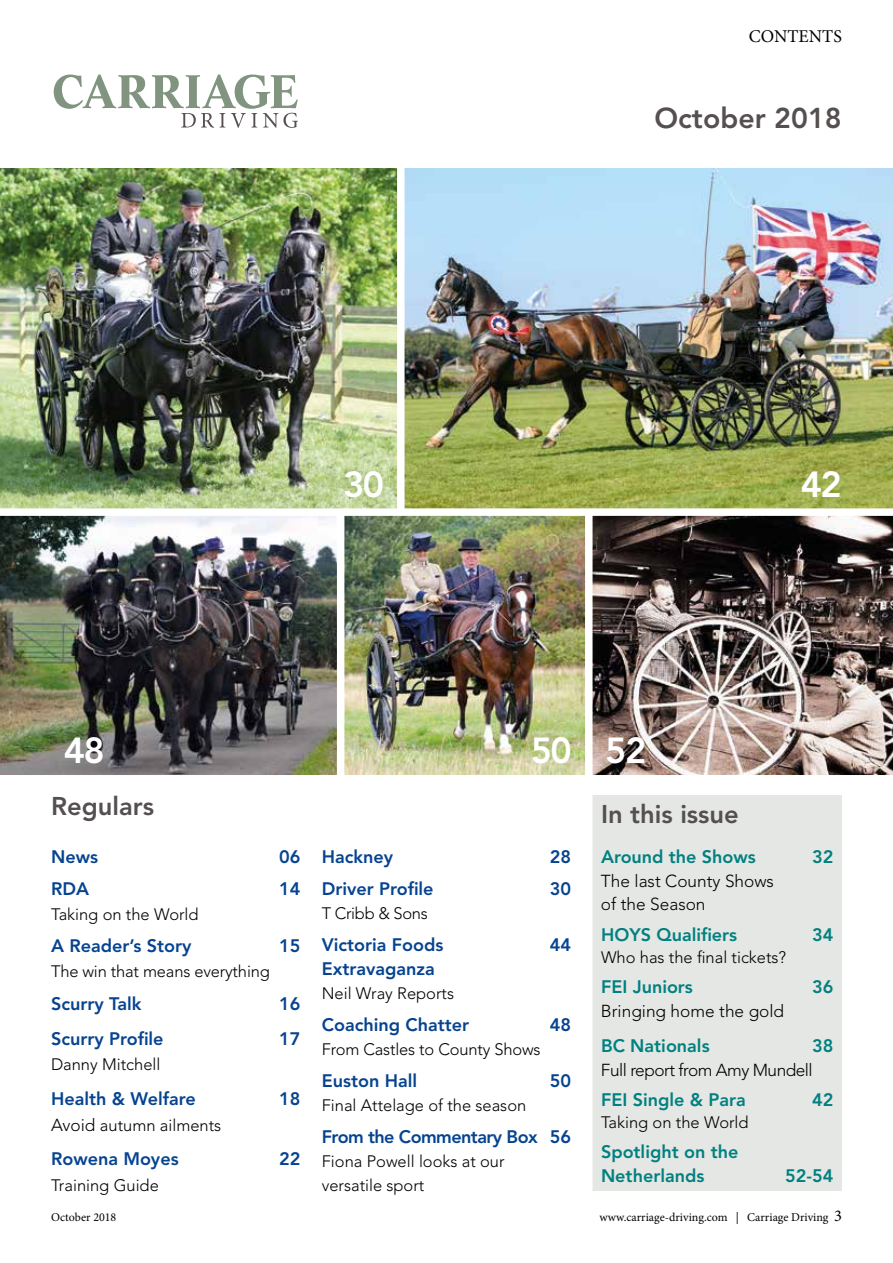
<style>
.page{position:relative;width:893px;height:1263px;background:#fff}
.page>*{position:absolute;margin:0;border:0;box-sizing:border-box;transform-origin:0 0}
.t1{font:800 36px "Avenir LT Std";letter-spacing:-.04em;color:#fff}
.t2{font:800 28.5px "Avenir LT Std";color:#554f50}
.t3{font:800 25.5px "Avenir LT Std";color:#554f50}
.t4{font:800 18px "Avenir LT Std";color:#064390}
.t5{font:800 18px/23.9px "Avenir LT Std";color:#008080}
.t6{font:800 18px "Avenir LT Std";letter-spacing:-.03em;color:#064390}
.t7{font:18px "Minion Pro";color:#000}
.t8{font:300 17.25px/23.7px "Avenir LT Std";color:#000}
.t9{font:300 17.25px "Avenir LT Std";letter-spacing:-.03em;color:#000}
.t10{font:300 16.5px/24px "Avenir LT Std";color:#000}
.t11{font:300 16.5px "Avenir LT Std";letter-spacing:-.02em;color:#000}
.t12{font:12px "Minion Pro";color:#000}
.s1{font-size:17.25px}
.s2{font-size:16.5px}
</style>
<div class="page">
<svg style="left:54px;top:75px;width:244px;height:53px"></svg>
<div style="left:592px;top:795px;width:250px;height:61px;background:#e4e7e3"></div>
<div style="left:592px;top:849px;width:250px;height:342px;background:#e4e7e3"></div>
<img style="left:592px;top:516px;width:301px;height:259px">
<img style="left:0;top:516px;width:337px;height:259px">
<img style="left:0;top:169px;width:397px;height:339px">
<img style="left:344px;top:516px;width:241px;height:259px">
<img style="left:405px;top:169px;width:488px;height:339px">
<p class="t7" style="left:749px;top:24px;width:95px">CONTENTS</p>
<h2 class="t2" style="left:654px;top:101px;width:189px">October 2018</h2>
<h1 class="t1" style="left:343px;top:463px;width:43px">30</h1>
<h1 class="t1" style="left:64px;top:729px;width:43px">48</h1>
<h1 class="t1" style="left:531px;top:729px;width:117px">50 52</h1>
<h1 class="t1" style="left:801px;top:463px;width:43px">42</h1>
<h3 class="t3" style="left:51px;top:791px;width:104px">Regulars</h3>
<h3 class="t3" style="left:601px;top:799px;width:139px">In this issue</h3>
<p class="t5" style="left:601px;top:845px;width:156px">Around the Shows</p>
<p class="t5" style="left:812px;top:845px;width:23px">32</p>
<p class="t8" style="left:601px;top:869px;width:174px">The last County Shows of the Season</p>
<p class="t5" style="left:601px;top:922px;width:138px">HOYS Qualifiers</p>
<p class="t5" style="left:812px;top:922px;width:23px">34</p>
<p class="t10" style="left:601px;top:945px;width:187px">Who has the final tickets?</p>
<p class="t5" style="left:601px;top:975px;width:93px">FEI Juniors</p>
<p class="t5" style="left:812px;top:975px;width:23px">36</p>
<p class="t8" style="left:601px;top:999px;width:185px">Bringing home the gold</p>
<p class="t5" style="left:601px;top:1033px;width:110px">BC Nationals</p>
<p class="t5" style="left:812px;top:1033px;width:23px">38</p>
<p class="t9" style="left:601px;top:1059px;width:213px">Full report from Amy Mundell</p>
<p class="t5" style="left:601px;top:1087px;width:146px">FEI Single &amp; Para</p>
<p class="t5" style="left:812px;top:1087px;width:23px">42</p>
<p class="t10" style="left:601px;top:1110px;width:149px">Taking on the World</p>
<p class="t5" style="left:601px;top:1140px;width:139px">Spotlight on the<br>Netherlands</p>
<p class="t4" style="left:322px;top:846px;width:73px">Hackney</p>
<p class="t4" style="left:550px;top:846px;width:23px">28</p>
<p class="t4" style="left:322px;top:878px;width:113px">Driver Profile</p>
<p class="t4" style="left:550px;top:878px;width:23px">30</p>
<p class="t11" style="left:322px;top:903px;width:108px">T Cribb &amp; Sons</p>
<p class="t4" style="left:322px;top:934px;width:123px">Victoria Foods</p>
<p class="t4" style="left:550px;top:934px;width:23px">44</p>
<p class="t4" style="left:322px;top:958px;width:115px">Extravaganza</p>
<p class="t10" style="left:322px;top:981px;width:134px">Neil Wray Reports</p>
<p class="t4" style="left:322px;top:1014px;width:149px">Coaching Chatter</p>
<p class="t4" style="left:550px;top:1014px;width:23px">48</p>
<p class="t10" style="left:322px;top:1037px;width:220px">From Castles to County Shows</p>
<p class="t4" style="left:322px;top:1070px;width:97px">Euston Hall</p>
<p class="t4" style="left:550px;top:1070px;width:23px">50</p>
<p class="t10" style="left:322px;top:1093px;width:206px">Final Attelage of the season</p>
<p class="t6" style="left:322px;top:1126px;width:251px">From the Commentary Box 56</p>
<p class="t10" style="left:322px;top:1149px;width:184px">Fiona Powell looks at our versatile sport</p>
<p class="t4" style="left:51px;top:846px;width:48px">News</p>
<p class="t4" style="left:279px;top:846px;width:23px">06</p>
<p class="t4" style="left:51px;top:878px;width:39px">RDA</p>
<p class="t4" style="left:279px;top:878px;width:23px">14</p>
<p class="t10" style="left:51px;top:902px;width:149px">Taking on the World</p>
<p class="t4" style="left:51px;top:935px;width:142px">A Reader’s Story</p>
<p class="t4" style="left:279px;top:935px;width:23px">15</p>
<p class="t10" style="left:51px;top:959px;width:220px">The win that means everything</p>
<p class="t4" style="left:51px;top:993px;width:92px">Scurry Talk</p>
<p class="t4" style="left:279px;top:993px;width:23px">16</p>
<p class="t4" style="left:51px;top:1028px;width:114px">Scurry Profile</p>
<p class="t4" style="left:279px;top:1028px;width:23px">17</p>
<p class="t10" style="left:51px;top:1053px;width:111px">Danny Mitchell</p>
<p class="t4" style="left:51px;top:1088px;width:146px">Health &amp; Welfare</p>
<p class="t4" style="left:279px;top:1088px;width:23px">18</p>
<p class="t10" style="left:51px;top:1113px;width:172px"><span class="s1">Avoid</span> autumn ailments</p>
<p class="t4" style="left:51px;top:1148px;width:129px">Rowena Moyes</p>
<p class="t4" style="left:279px;top:1148px;width:23px">22</p>
<p class="t10" style="left:51px;top:1173px;width:109px">Training Guide</p>
<p class="t5" style="left:785px;top:1164px;width:50px">52-54</p>
<p class="t12" style="left:51px;top:1209px;width:67px">October 2018</p>
<p class="t12" style="left:600px;top:1209px;width:244px">www.carriage-driving.com | Carriage Driving <span class="s2">3</span></p>
</div>
